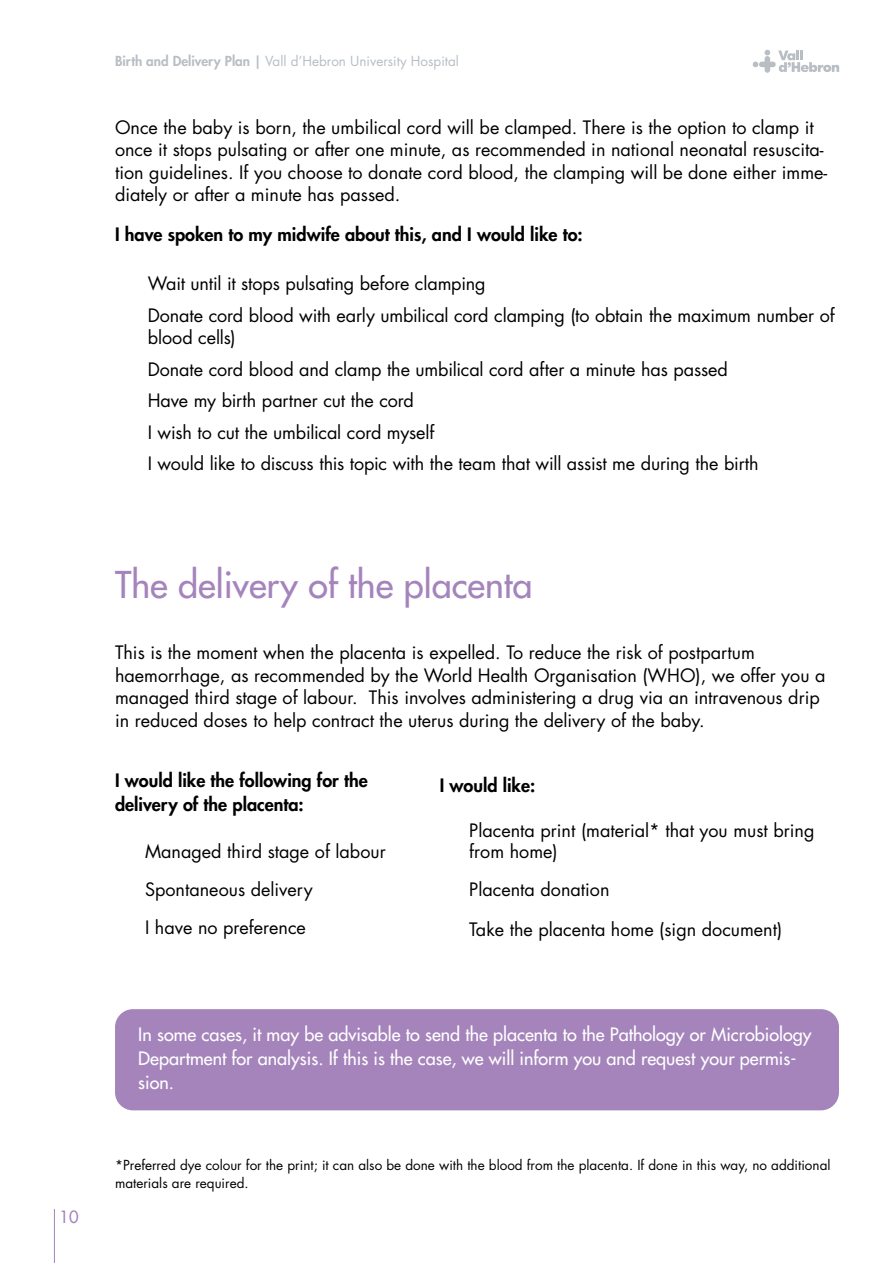
<style>
.page{position:relative;width:893px;height:1263px;background:#fff}
.page>*{position:absolute;margin:0;border:0;box-sizing:border-box;transform-origin:0 0}
.t1{font:500 36px "Futura Std";color:#a584bc}
.t2{font:18px/22.5px "Futura Std";color:#000}
.t3{font:500 18px/24px "Futura Std";color:#fff}
.t4{font:800 18px/24px "Futura Std";color:#000}
.t5{font:500 16.5px "Futura Std";color:#a584bc}
.t6{font:13.5px/18px "Futura Std";color:#000}
.t7{font:13.5px "Futura Std";color:#b8bec4}
.s1{font-weight:800}
</style>
<div class="page">
<hr style="left:54px;top:1209px;width:1px;height:54px;background:#a584bc">
<div style="left:115px;top:1009px;width:724px;height:101px;background:#a584bc;border-radius:18px"></div>
<svg style="left:753px;top:50px;width:86px;height:23px"></svg>
<p class="t5" style="left:60px;top:1207px;width:21px">10</p>
<p class="t7" style="left:115px;top:52px;width:345px"><span class="s1">Birth and Delivery Plan |</span> Vall d’Hebron University Hospital</p>
<p class="t2" style="left:115px;top:116px;width:714px">Once the baby is born, the umbilical cord will be clamped. There is the option to clamp it once it stops pulsating or after one minute, as recommended in national neonatal resuscita&shy;tion guidelines. If you choose to donate cord blood, the clamping will be done either imme&shy;diately or after a minute has passed.</p>
<p class="t4" style="left:115px;top:222px;width:469px">I have spoken to my midwife about this, and I would like to:</p>
<p class="t2" style="left:148px;top:272px;width:339px">Wait until it stops pulsating before clamping</p>
<p class="t2" style="left:148px;top:304px;width:688px">Donate cord blood with early umbilical cord clamping (to obtain the maximum number of blood cells)</p>
<p class="t2" style="left:148px;top:358px;width:582px">Donate cord blood and clamp the umbilical cord after a minute has passed</p>
<p class="t2" style="left:148px;top:389px;width:268px">Have my birth partner cut the cord</p>
<p class="t2" style="left:148px;top:421px;width:288px">I wish to cut the umbilical cord myself</p>
<p class="t2" style="left:148px;top:452px;width:612px">I would like to discuss this topic with the team that will assist me during the birth</p>
<p class="t1" style="left:115px;top:562px;width:419px">The delivery of the placenta</p>
<p class="t2" style="left:115px;top:641px;width:712px">This is the moment when the placenta is expelled. To reduce the risk of postpartum haemorrhage, as recommended by the World Health Organisation (WHO), we offer you a managed third stage of labour. This involves administering a drug via an intravenous drip in reduced doses to help contract the uterus during the delivery of the baby.</p>
<p class="t4" style="left:115px;top:768px;width:254px">I would like the following for the delivery of the placenta:</p>
<p class="t4" style="left:440px;top:773px;width:97px">I would like:</p>
<p class="t2" style="left:145px;top:840px;width:242px">Managed third stage of labour</p>
<p class="t2" style="left:145px;top:878px;width:169px">Spontaneous delivery</p>
<p class="t2" style="left:145px;top:916px;width:162px">I have no preference</p>
<p class="t2" style="left:469px;top:820px;width:347px;line-height:21px">Placenta print (material* that you must bring from home)</p>
<p class="t2" style="left:469px;top:878px;width:142px">Placenta donation</p>
<p class="t2" style="left:469px;top:918px;width:314px">Take the placenta home (sign document)</p>
<p class="t3" style="left:138px;top:1023px;width:675px">In some cases, it may be advisable to send the placenta to the Pathology or Microbiology<br>Department for analysis. If this is the case, we will inform you and request your permis&shy;sion.</p>
<p class="t6" style="left:115px;top:1156px;width:717px">*Preferred dye colour for the print; it can also be done with the blood from the placenta. If done in this way, no additional materials are required.</p>
</div>
